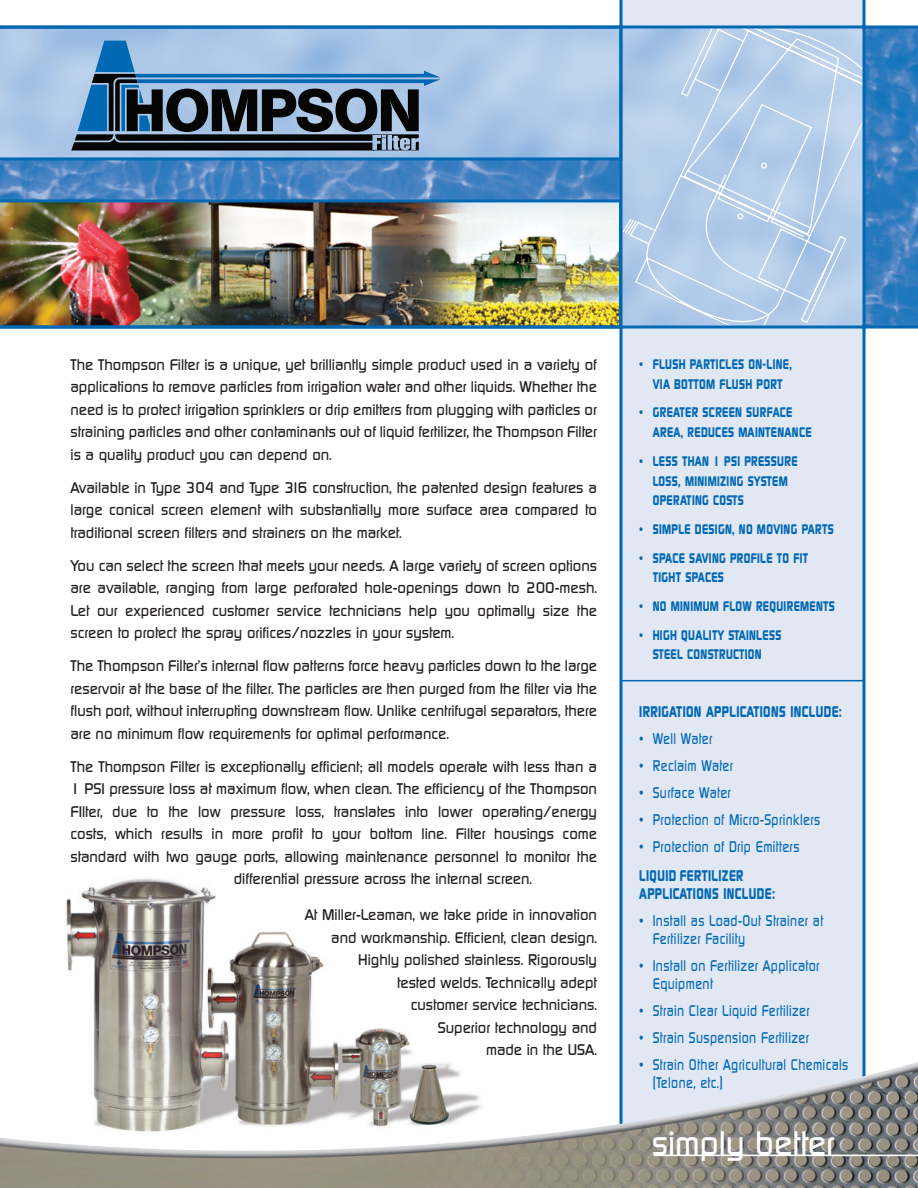
<style>
.page{position:relative;width:918px;height:1188px;background:#fff}
.page>*{position:absolute;margin:0;border:0;box-sizing:border-box;transform-origin:0 0}
.t1{font:500 33px "Dicot";color:#fff}
.t2{font:500 15px/22.5px "Dicot";color:#231f20;text-align:justify}
.t3{font:500 15px/18px "Dicot";letter-spacing:.03em;color:#0168b3;scale:.82 1}
.t4{font:700 15px/18px "Dicot";letter-spacing:.03em;color:#0168b3;scale:.82 1}
.t5{font:700 13.5px/19.8px "Dicot";letter-spacing:.03em;color:#0168b3;scale:.82 1}
</style>
<div class="page">
<img style="left:66px;top:329px;width:554px;height:732px">
<div style="left:621px;top:0;width:243px;height:1188px;background:#e1e8f4"></div>
<img style="left:0;top:28px;width:918px;height:298px">
<svg style="left:622px;top:28px;width:240px;height:298px;background:#b7ceea"></svg>
<svg style="left:622px;top:216px;width:35px;height:30px"></svg>
<img style="left:0;top:199px;width:620px;height:127px">
<svg style="left:0;top:28px;width:620px;height:132px;background:#a5c3e5"></svg>
<svg style="left:71px;top:41px;width:370px;height:110px;background:#607b96"></svg>
<hr style="left:621px;top:680px;width:243px;height:1px;background:#0168b3">
<svg style="left:862px;top:0;width:4px;height:1061px;background:#3385c1"></svg>
<hr style="left:620px;top:0;width:2px;height:1188px;background:#0168b3">
<hr style="left:0;top:26px;width:918px;height:2px;background:#0168b3">
<hr style="left:0;top:326px;width:918px;height:3px;background:#0168b3">
<img style="left:0;top:1061px;width:918px;height:127px">
<hr style="left:654px;top:1155px;width:264px;height:1px;background:#fff">
<p class="t2" style="left:70px;top:354px;width:528px">The Thompson Filter is a unique, yet brilliantly simple product used in a variety of applications to remove particles from irrigation water and other liquids. Whether the need is to protect irrigation sprinklers or drip emitters from plugging with particles or straining particles and other contaminants out of liquid fertilizer, the Thompson Filter is a quality product you can depend on.</p>
<p class="t2" style="left:70px;top:477px;width:528px">Available in Type 304 and Type 316 construction, the patented design features a large conical screen element with substantially more surface area compared to traditional screen filters and strainers on the market.</p>
<p class="t2" style="left:70px;top:555px;width:528px">You can select the screen that meets your needs. A large variety of screen options are available, ranging from large perforated hole-openings down to 200-mesh.<br>Let our experienced customer service technicians help you optimally size the screen to protect the spray orifices/nozzles in your system.</p>
<p class="t2" style="left:70px;top:656px;width:528px">The Thompson Filter’s internal flow patterns force heavy particles down to the large reservoir at the base of the filter. The particles are then purged from the filter via the flush port, without interrupting downstream flow. Unlike centrifugal separators, there are no minimum flow requirements for optimal performance.</p>
<p class="t2" style="left:70px;top:756px;width:528px">The Thompson Filter is exceptionally efficient; all models operate with less than a</p>
<p class="t2" style="left:70px;top:779px;width:528px">1 PSI pressure loss at maximum flow, when clean. The efficiency of the Thompson</p>
<p class="t2" style="left:70px;top:801px;width:528px">FIlter, due to the low pressure loss, translates into lower operating/energy</p>
<p class="t2" style="left:70px;top:824px;width:528px">costs, which results in more profit to your bottom line. Filter housings come</p>
<p class="t2" style="left:70px;top:846px;width:528px">standard with two gauge ports, allowing maintenance personnel to monitor the</p>
<p class="t2" style="left:234px;top:869px;width:300px">differential pressure across the internal screen.</p>
<p class="t2" style="left:305px;top:905px;width:294px;text-align:right">At Miller-Leaman, we take pride in innovation and workmanship. Efficient, clean design.<br>Highly polished stainless. Rigorously<br>tested welds. Technically adept<br>customer service technicians.<br>Superior technology and<br>made in the USA.</p>
<p class="t5" style="left:639px;top:356px;width:188px;text-align:center">• FLUSH PARTICLES ON-LINE,<br>VIA BOTTOM FLUSH PORT</p>
<p class="t5" style="left:653px;top:404px;width:195px;text-indent:-13px">• GREATER SCREEN SURFACE<br>AREA, REDUCES MAINTENANCE</p>
<p class="t5" style="left:653px;top:452px;width:178px;text-indent:-13px">• LESS THAN 1 PSI PRESSURE<br>LOSS, MINIMIZING SYSTEM<br>OPERATING COSTS</p>
<p class="t5" style="left:639px;top:520px;width:239px">• SIMPLE DESIGN, NO MOVING PARTS</p>
<p class="t5" style="left:653px;top:549px;width:191px;text-indent:-13px">• SPACE SAVING PROFILE TO FIT<br>TIGHT SPACES</p>
<p class="t5" style="left:639px;top:598px;width:240px">• NO MINIMUM FLOW REQUIREMENTS</p>
<p class="t5" style="left:639px;top:626px;width:175px;text-align:center">• HIGH QUALITY STAINLESS<br>STEEL CONSTRUCTION</p>
<p class="t4" style="left:639px;top:704px;width:249px">IRRIGATION APPLICATIONS INCLUDE:</p>
<p class="t3" style="left:639px;top:731px;width:91px">• Well Water</p>
<p class="t3" style="left:639px;top:758px;width:116px">• Reclaim Water</p>
<p class="t3" style="left:639px;top:785px;width:113px">• Surface Water</p>
<p class="t3" style="left:639px;top:812px;width:222px">• Protection of Micro-Sprinklers</p>
<p class="t3" style="left:639px;top:839px;width:197px">• Protection of Drip Emitters</p>
<p class="t4" style="left:639px;top:868px;width:167px">LIQUID FERTILIZER<br>APPLICATIONS INCLUDE:</p>
<p class="t3" style="left:653px;top:912px;width:209px;text-indent:-14px">• Install as Load-Out Strainer at<br>Fertilizer Facility</p>
<p class="t3" style="left:653px;top:957px;width:205px;text-indent:-14px">• Install on Fertilizer Applicator<br>Equipment</p>
<p class="t3" style="left:639px;top:1002px;width:209px">• Strain Clear Liquid Fertilizer</p>
<p class="t3" style="left:639px;top:1029px;width:208px">• Strain Suspension Fertilizer</p>
<p class="t3" style="left:653px;top:1056px;width:240px;text-indent:-14px">• Strain Other Agricultural Chemicals (Telone, etc.)</p>
<h1 class="t1" style="left:652px;top:1132px;width:184px">simply better</h1>
</div>
